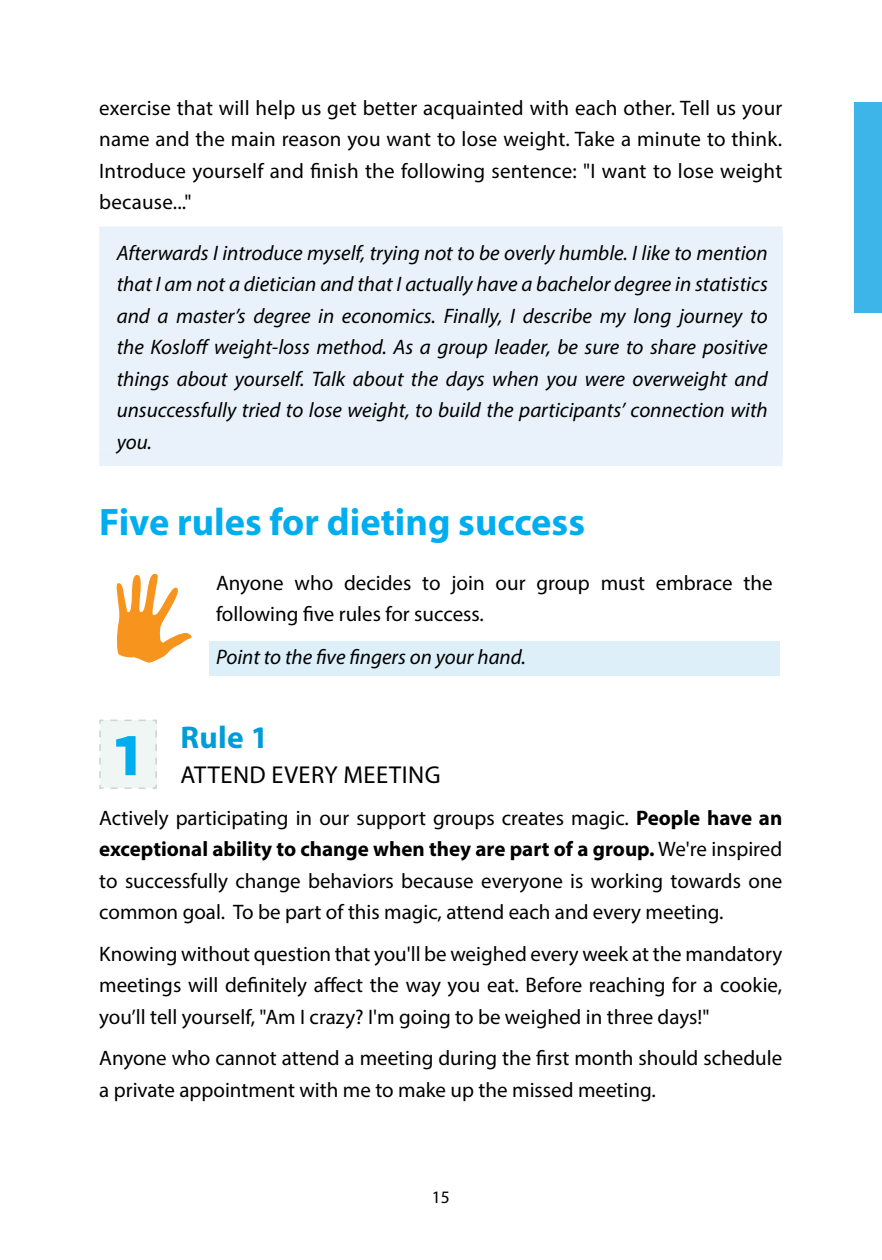
<style>
.page{position:relative;width:882px;height:1260px;background:#fff}
.page>*{position:absolute;margin:0;border:0;box-sizing:border-box;transform-origin:0 0}
.t1{font:700 78.75px "Ha Haluzim";color:#00aeef}
.t2{font:700 38.5px "Myriad Pro";color:#00aeef}
.t3{font:700 31.5px "Myriad Pro";color:#009cd7}
.t4{font:24.5px "Myriad Pro";letter-spacing:.02em;color:#000}
.t5{font:21px/31.5px "Myriad Pro";color:#000;text-align:justify}
.t6{font:italic 21px/31.5px "Myriad Pro";color:#000;text-align:justify}
.t7{font:17.5px "Myriad Pro";color:#000}
.s1{font-weight:700}
</style>
<div class="page">
<div style="left:854px;top:102px;width:28px;height:211px;background:#3db5e8"></div>
<div style="left:108px;top:235px;width:675px;height:222px;background:#e9f2fb"></div>
<div style="left:99px;top:226px;width:684px;height:18px;background:#e9f2fb"></div>
<div style="left:99px;top:244px;width:18px;height:205px;background:#e9f2fb"></div>
<div style="left:99px;top:449px;width:684px;height:17px;background:#e9f2fb"></div>
<div style="left:209px;top:641px;width:571px;height:35px;background:#ddeff9"></div>
<svg style="left:116px;top:573px;width:76px;height:90px"></svg>
<svg style="left:99px;top:719px;width:58px;height:70px"></svg>
<p class="t5" style="left:99px;top:92px;width:685px">exercise that will help us get better acquainted with each other. Tell us your name and the main reason you want to lose weight. Take a minute to think.<br>Introduce yourself and finish the following sentence: "I want to lose weight because..."</p>
<p class="t6" style="left:117px;top:237px;width:653px">Afterwards I introduce myself, trying not to be overly humble. I like to mention that I am not a dietician and that I actually have a bachelor degree in statistics and a master’s degree in economics. Finally, I describe my long journey to the Kosloff weight-loss method. As a group leader, be sure to share positive things about yourself. Talk about the days when you were overweight and unsuccessfully tried to lose weight, to build the participants’ connection with you.</p>
<h2 class="t2" style="left:99px;top:497px;width:487px">Five rules for dieting success</h2>
<p class="t5" style="left:216px;top:566px;width:558px">Anyone who decides to join our group must embrace the following five rules for success.</p>
<p class="t6" style="left:216px;top:640px;width:311px">Point to the five fingers on your hand.</p>
<h1 class="t1" style="left:110px;top:716px;width:35px">1</h1>
<h3 class="t3" style="left:181px;top:717px;width:89px">Rule 1</h3>
<p class="t4" style="left:181px;top:760px;width:261px">ATTEND EVERY MEETING</p>
<p class="t5" style="left:99px;top:802px;width:685px">Actively participating in our support groups creates magic. <span class="s1">People have an exceptional ability to change when they are part of a group.</span> We're inspired to successfully change behaviors because everyone is working towards one common goal. To be part of this magic, attend each and every meeting.</p>
<p class="t5" style="left:99px;top:938px;width:685px">Knowing without question that you'll be weighed every week at the mandatory meetings will definitely affect the way you eat. Before reaching for a cookie, you’ll tell yourself, "Am I crazy? I'm going to be weighed in three days!"</p>
<p class="t5" style="left:99px;top:1042px;width:685px">Anyone who cannot attend a meeting during the first month should schedule a private appointment with me to make up the missed meeting.</p>
<p class="t7" style="left:432px;top:1186px;width:19px">15</p>
</div>
